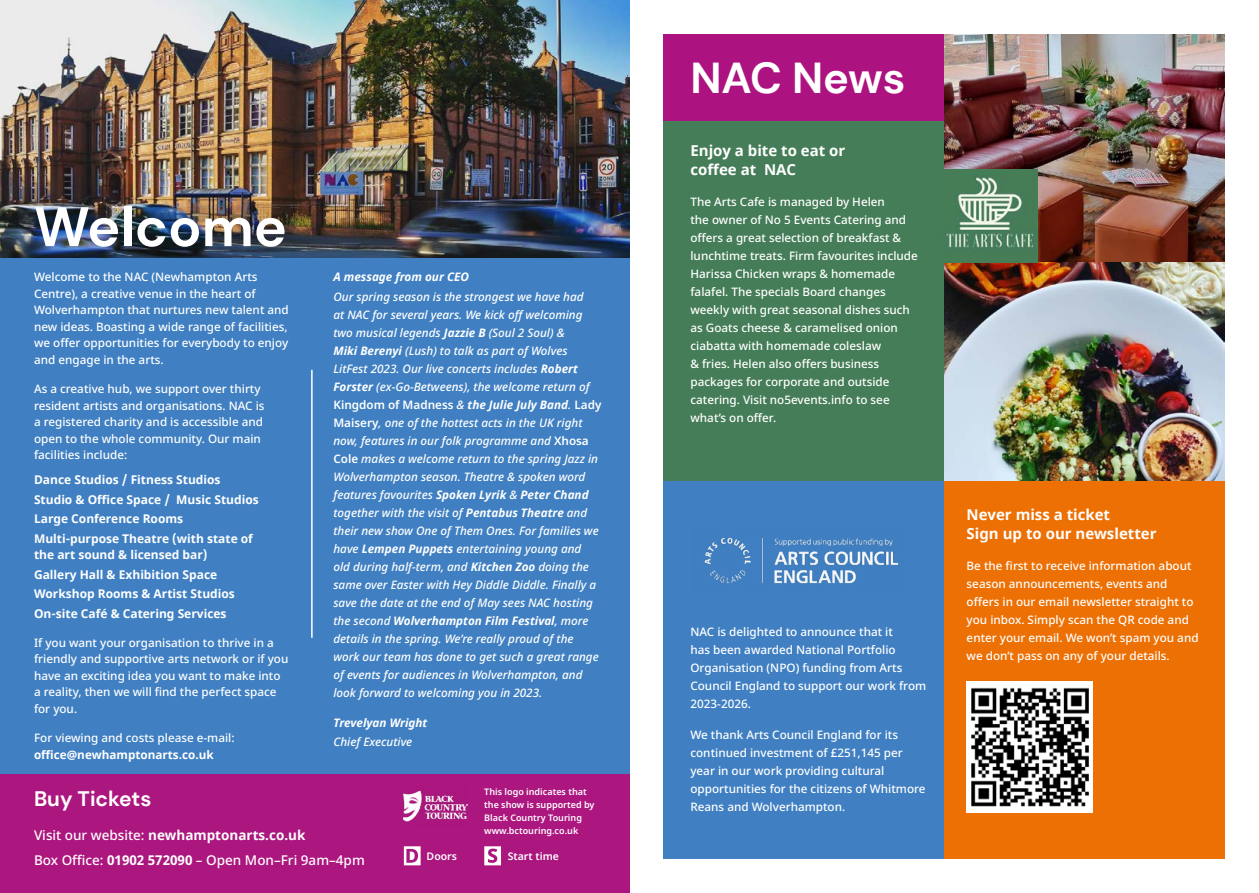
<style>
.page{position:relative;width:1259px;height:893px;background:#fff}
.page>*{position:absolute;margin:0;border:0;box-sizing:border-box;transform-origin:0 0}
.t1{font:700 55.5px "DM Sans";color:#fff}
.t2{font:700 43.2px "DM Sans";color:#fff}
.t3{font:700 21px "DM Sans";color:#fff}
.t4{font:700 15px/19.5px "Noto Sans";color:#fff}
.t5{font:500 13.5px/25.2px "Noto Sans";color:#fff}
.t6{font:700 12px/19.5px "Noto Sans";color:#fff}
.t7{font:500 11.7px/18px "Noto Sans";color:#fff}
.t8{font:italic 500 11.7px/18px "Noto Sans";color:#fff}
.t9{font:italic 700 11.7px "Noto Sans";color:#fff}
.t10{font:700 11.7px "Noto Sans";color:#fff}
.t11{font:600 10.5px "Noto Sans";color:#fff}
.t12{font:600 9px/12.9px "Noto Sans";color:#fff}
.s1{font-weight:700}
.s2{font-weight:600;font-style:normal}
</style>
<div class="page">
<div style="left:0;top:767px;width:629px;height:126px;background:#ac167f"></div>
<div style="left:663px;top:444px;width:281px;height:415px;background:#4080c2"></div>
<div style="left:0;top:79px;width:629px;height:695px;background:#4080c2"></div>
<div style="left:663px;top:34px;width:364px;height:446px;background:#457d58"></div>
<div style="left:944px;top:480px;width:281px;height:379px;background:#ed7004"></div>
<div style="left:663px;top:34px;width:364px;height:86px;background:#ad1380"></div>
<img style="left:944px;top:34px;width:281px;height:228px">
<img style="left:944px;top:262px;width:281px;height:218px">
<img style="left:404px;top:790px;width:63px;height:32px">
<svg style="left:404px;top:846px;width:16px;height:19px"></svg>
<svg style="left:484px;top:846px;width:17px;height:19px"></svg>
<img style="left:0;top:0;width:629px;height:257px">
<img style="left:704px;top:537px;width:195px;height:47px">
<img style="left:944px;top:170px;width:93px;height:92px">
<img style="left:966px;top:681px;width:126px;height:131px">
<hr style="left:311px;top:370px;width:2px;height:268px;background:#fff">
<h1 class="t1" style="left:34px;top:192px;width:254px">Welcome</h1>
<p class="t7" style="left:34px;top:269px;width:256px;line-height:16.5px">Welcome to the NAC (Newhampton Arts Centre), a creative venue in the heart of Wolverhampton that nurtures new talent and new ideas. Boasting a wide range of facilities, we offer opportunities for everybody to enjoy and engage in the arts.</p>
<p class="t7" style="left:34px;top:381px;width:232px;line-height:16.5px">As a creative hub, we support over thirty resident artists and organisations. NAC is a registered charity and is accessible and open to the whole community. Our main facilities include:</p>
<p class="t6" style="left:34px;top:470px;width:226px">Dance Studios / Fitness Studios<br>Studio &amp; Office Space / Music Studios<br>Large Conference Rooms<br>Multi-purpose Theatre (with state of</p>
<p class="t6" style="left:34px;top:545px;width:202px">the art sound &amp; licensed bar)<br>Gallery Hall &amp; Exhibition Space<br>Workshop Rooms &amp; Artist Studios<br>On-site Café &amp; Catering Services</p>
<p class="t7" style="left:34px;top:635px;width:256px;line-height:16.5px">If you want your organisation to thrive in a friendly and supportive arts network or if you have an exciting idea you want to make into a reality, then we will find the perfect space for you.</p>
<p class="t7" style="left:34px;top:729px;width:202px">For viewing and costs please e-mail:</p>
<p class="t10" style="left:34px;top:746px;width:181px">office@newhamptonarts.co.uk</p>
<p class="t9" style="left:333px;top:268px;width:137px">A message from our CEO</p>
<p class="t8" style="left:333px;top:288px;width:269px">Our spring season is the strongest we have had<br>at NAC for several years. We kick off welcoming two musical legends <span class="s1">Jazzie B</span> (Soul 2 Soul) &amp;<br><span class="s1">Miki Berenyi</span> (Lush) to talk as part of Wolves LitFest 2023. Our live concerts includes <span class="s1">Robert Forster</span> (ex-Go-Betweens), the welcome return of <span class="s2">Kingdom of Madness</span> &amp; <span class="s1">the Julie July Band</span>. <span class="s2">Lady Maisery</span>, one of the hottest acts in the UK right now, features in our folk programme and <span class="s2">Xhosa Cole</span> makes a welcome return to the spring Jazz in Wolverhampton season. Theatre &amp; spoken word features favourites <span class="s1">Spoken Lyrik</span> &amp; <span class="s1">Peter Chand </span>together with the visit of <span class="s1">Pentabus Theatre</span> and their new show One of Them Ones. For families we have <span class="s1">Lempen Puppets</span> entertaining young and<br>old during half-term, and <span class="s1">Kitchen Zoo</span> doing the same over Easter with Hey Diddle Diddle. Finally a save the date at the end of May sees NAC hosting the second <span class="s1">Wolverhampton Film Festival</span>, more details in the spring. We’re really proud of the work our team has done to get such a great range of events for audiences in Wolverhampton, and look forward to welcoming you in 2023.</p>
<p class="t9" style="left:333px;top:715px;width:95px">Trevelyan Wright</p>
<p class="t8" style="left:333px;top:733px;width:80px">Chief Executive</p>
<h3 class="t3" style="left:34px;top:786px;width:119px">Buy Tickets</h3>
<p class="t5" style="left:34px;top:823px;width:332px">Visit our website: <span class="s1">newhamptonarts.co.uk<br></span>Box Office: <span class="s1">01902 572090</span> – Open Mon–Fri 9am–4pm</p>
<p class="t12" style="left:484px;top:786px;width:112px">This logo indicates that the show is supported by<br>Black Country Touring www.bctouring.co.uk</p>
<p class="t11" style="left:426px;top:849px;width:32px">Doors</p>
<p class="t11" style="left:508px;top:849px;width:53px">Start time</p>
<h2 class="t2" style="left:690px;top:51px;width:217px">NAC News</h2>
<p class="t4" style="left:690px;top:141px;width:156px">Enjoy a bite to eat or coffee at NAC</p>
<p class="t7" style="left:690px;top:193px;width:229px">The Arts Cafe is managed by Helen<br>the owner of No 5 Events Catering and offers a great selection of breakfast &amp; lunchtime treats. Firm favourites include Harissa Chicken wraps &amp; homemade falafel. The specials Board changes weekly with great seasonal dishes such as Goats cheese &amp; caramelised onion ciabatta with homemade coleslaw<br>&amp; fries. Helen also offers business packages for corporate and outside catering. Visit no5events.info to see what’s on offer.</p>
<p class="t7" style="left:690px;top:623px;width:237px">NAC is delighted to announce that it<br>has been awarded National Portfolio<br>Organisation (NPO) funding from Arts<br>Council England to support our work from<br>2023-2026.</p>
<p class="t7" style="left:690px;top:726px;width:237px">We thank Arts Council England for its continued investment of £251,145 per year in our work providing cultural opportunities for the citizens of Whitmore Reans and Wolverhampton.</p>
<p class="t4" style="left:966px;top:505px;width:191px">Never miss a ticket<br>Sign up to our newsletter</p>
<p class="t7" style="left:966px;top:557px;width:233px">Be the first to receive information about season announcements, events and offers in our email newsletter straight to you inbox. Simply scan the QR code and enter your email. We won’t spam you and we don’t pass on any of your details.</p>
</div>
